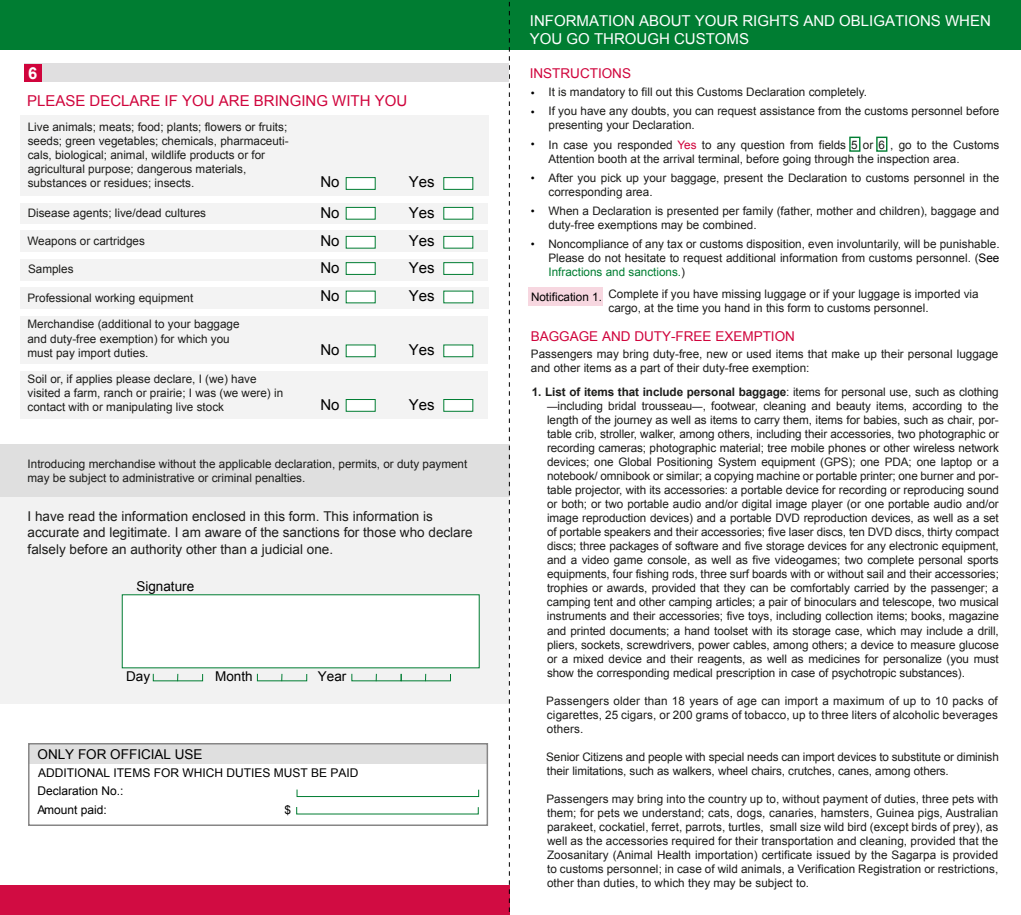
<style>
.page{position:relative;width:1021px;height:915px;background:#fff}
.page>*{position:absolute;margin:0;border:0;box-sizing:border-box;transform-origin:0 0}
.t1{font:700 16.5px "Arial";color:#fff}
.t2{font:15px/18px "Arial";color:#fff}
.t3{font:15px "Arial";color:#d0043c}
.t4{font:15px "Arial";color:#000}
.t5{font:13.5px/16.2px "Arial";color:#1d1d1b}
.t6{font:13.5px "Arial";color:#d0043c}
.t7{font:13.5px "Arial";color:#000}
.t8{font:12px/18.6px "Arial";color:#000}
.t9{font:11.7px/14.1px "Arial";color:#1d1d1b}
.t10{font:11.7px "Arial";color:#000}
.t11{font:11.25px/18.8px "Arial";color:#000}
.s1{color:#d0043c}
.s2{color:#000}
.s3{color:#007d32}
.s4{font-weight:700}
.s5{font-size:10.5px;color:#1e171b}
</style>
<div class="page">
<div style="left:528px;top:287px;width:75px;height:18px;background:#f7d7e0"></div>
<div style="left:0;top:0;width:1020px;height:49px;background:#007d32"></div>
<div style="left:20px;top:317px;width:468px;height:47px;background:#f3f3f3"></div>
<div style="left:20px;top:287px;width:468px;height:22px;background:#f3f3f3"></div>
<div style="left:20px;top:115px;width:468px;height:81px;background:#f3f3f3"></div>
<div style="left:20px;top:259px;width:468px;height:21px;background:#f3f3f3"></div>
<div style="left:20px;top:230px;width:468px;height:22px;background:#f3f3f3"></div>
<div style="left:0;top:493px;width:509px;height:210px;background:#f2f2f2"></div>
<div style="left:0;top:444px;width:509px;height:52px;background:#dfdfdf"></div>
<svg style="left:345px;top:177px;width:128px;height:13px"></svg>
<svg style="left:345px;top:235px;width:128px;height:14px"></svg>
<svg style="left:345px;top:262px;width:128px;height:13px"></svg>
<svg style="left:345px;top:290px;width:128px;height:13px"></svg>
<svg style="left:345px;top:344px;width:128px;height:13px"></svg>
<div style="left:20px;top:203px;width:468px;height:20px;background:#f3f3f3"></div>
<svg style="left:345px;top:206px;width:128px;height:14px"></svg>
<div style="left:20px;top:371px;width:468px;height:47px;background:#f3f3f3"></div>
<svg style="left:345px;top:399px;width:128px;height:13px"></svg>
<div style="left:29px;top:743px;width:458px;height:20px;background:#dfdfdf"></div>
<div style="left:28px;top:742px;width:460px;height:83px;border:2px solid #878686"></div>
<svg style="left:296px;top:789px;width:183px;height:25px"></svg>
<div style="left:0;top:884px;width:509px;height:30px;background:#d10c42"></div>
<svg style="left:121px;top:594px;width:359px;height:87px"></svg>
<svg style="left:509px;top:1px;width:1px;height:913px"></svg>
<div style="left:849px;top:137px;width:11px;height:15px;border:1px solid #007d32"></div>
<div style="left:876px;top:137px;width:11px;height:15px;border:1px solid #007d32"></div>
<div style="left:24px;top:63px;width:485px;height:19px;background:#e0dfe0"></div>
<div style="left:24px;top:64px;width:17px;height:17px;background:#d0043c"></div>
<h1 class="t1" style="left:28px;top:63px;width:11px">6</h1>
<p class="t3" style="left:27px;top:91px;width:382px">PLEASE DECLARE IF YOU ARE BRINGING WITH YOU</p>
<p class="t9" style="left:28px;top:120px;width:262px">Live animals; meats; food; plants; flowers or fruits; seeds; green vegetables; chemicals, pharmaceuti&shy;cals, biological; animal, wildlife products or for agricultural purpose; dangerous materials, substances or residues; insects.</p>
<p class="t9" style="left:28px;top:206px;width:180px">Disease agents; live/dead cultures</p>
<p class="t9" style="left:27px;top:234px;width:119px">Weapons or cartridges</p>
<p class="t9" style="left:28px;top:262px;width:47px">Samples</p>
<p class="t9" style="left:27px;top:291px;width:167px">Professional working equipment</p>
<p class="t9" style="left:27px;top:317px;width:214px">Merchandise (additional to your baggage and duty-free exemption) for which you must pay import duties.</p>
<p class="t9" style="left:28px;top:372px;width:257px">Soil or, if applies please declare, I (we) have visited a farm, ranch or prairie; I was (we were) in contact with or manipulating live stock</p>
<p class="t4" style="left:320px;top:172px;width:21px">No</p>
<p class="t4" style="left:409px;top:172px;width:27px">Yes</p>
<p class="t4" style="left:320px;top:203px;width:21px">No</p>
<p class="t4" style="left:409px;top:203px;width:27px">Yes</p>
<p class="t4" style="left:320px;top:231px;width:21px">No</p>
<p class="t4" style="left:409px;top:231px;width:27px">Yes</p>
<p class="t4" style="left:320px;top:257px;width:21px">No</p>
<p class="t4" style="left:409px;top:257px;width:27px">Yes</p>
<p class="t4" style="left:320px;top:286px;width:21px">No</p>
<p class="t4" style="left:409px;top:286px;width:27px">Yes</p>
<p class="t4" style="left:320px;top:340px;width:21px">No</p>
<p class="t4" style="left:409px;top:340px;width:27px">Yes</p>
<p class="t4" style="left:320px;top:394px;width:21px">No</p>
<p class="t4" style="left:409px;top:394px;width:27px">Yes</p>
<p class="t9" style="left:28px;top:456px;width:441px">Introducing merchandise without the applicable declaration, permits, or duty payment may be subject to administrative or criminal penalties.</p>
<p class="t5" style="left:28px;top:508px;width:446px">I have read the information enclosed in this form. This information is accurate and legitimate. I am aware of the sanctions for those who declare falsely before an authority other than a judicial one.</p>
<p class="t7" style="left:136px;top:577px;width:59px">Signature</p>
<p class="t7" style="left:126px;top:667px;width:26px">Day</p>
<p class="t7" style="left:215px;top:667px;width:39px">Month</p>
<p class="t7" style="left:318px;top:667px;width:30px">Year</p>
<p class="t7" style="left:38px;top:745px;width:167px">ONLY FOR OFFICIAL USE</p>
<p class="t8" style="left:38px;top:763px;width:322px">ADDITIONAL ITEMS FOR WHICH DUTIES MUST BE PAID<br>Declaration No.:<br>Amount paid:</p>
<p class="t8" style="left:284px;top:800px;width:8px">$</p>
<p class="t2" style="left:530px;top:11px;width:462px">INFORMATION ABOUT YOUR RIGHTS AND OBLIGATIONS WHEN<br>YOU GO THROUGH CUSTOMS</p>
<p class="t6" style="left:529px;top:65px;width:103px">INSTRUCTIONS</p>
<p class="t11" style="left:530px;top:84px;width:5px">• •</p>
<p class="t11" style="left:530px;top:135px;width:5px">•</p>
<p class="t11" style="left:530px;top:169px;width:5px">•</p>
<p class="t11" style="left:530px;top:202px;width:5px">•</p>
<p class="t11" style="left:531px;top:235px;width:5px">•</p>
<p class="t9" style="left:548px;top:83px;width:452px;line-height:19px">It is mandatory to fill out this Customs Declaration completely.<br>If you have any doubts, you can request assistance from the customs personnel before</p>
<p class="t9" style="left:548px;top:116px;width:452px;line-height:19px">presenting your Declaration.<br>In case you responded <span class="s1">Yes</span> to any question from fields 5 or 6 , go to the Customs</p>
<p class="t9" style="left:548px;top:149px;width:452px;line-height:19px">Attention booth at the arrival terminal, before going through the inspection area.<br>After you pick up your baggage, present the Declaration to customs personnel in the</p>
<p class="t9" style="left:548px;top:182px;width:452px;line-height:19px">corresponding area.<br>When a Declaration is presented per family (father, mother and children), baggage and</p>
<p class="t9" style="left:548px;top:215px;width:452px;line-height:19px">duty-free exemptions may be combined.<br>Noncompliance of any tax or customs disposition, even involuntarily, will be punishable.</p>
<p class="t9" style="left:548px;top:251px;width:452px">Please do not hesitate to request additional information from customs personnel. (<span class="s2">See<br></span><span class="s3">Infractions and sanctions.</span>)</p>
<p class="t9" style="left:608px;top:287px;width:372px">Complete if you have missing luggage or if your luggage is imported via cargo, at the time you hand in this form to customs personnel.</p>
<p class="t9" style="left:531px;top:347px;width:469px">Passengers may bring duty-free, new or used items that make up their personal luggage and other items as a part of their duty-free exemption:</p>
<p class="t10" style="left:531px;top:289px;width:72px">Notification 1.</p>
<p class="t6" style="left:530px;top:327px;width:266px">BAGGAGE AND DUTY-FREE EXEMPTION</p>
<p class="t9" style="left:547px;top:384px;width:453px;text-align:justify;text-indent:-15px"><span class="s4">1. List of items that include personal baggage</span>: items for personal use, such as clothing <span class="s5">—</span>including bridal trousseau<span class="s5">—</span>, footwear, cleaning and beauty items, according to the length of the journey as well as items to carry them, items for babies, such as chair, por&shy;table crib, stroller, walker, among others, including their accessories, two photographic or recording cameras; photographic material; tree mobile phones or other wireless network devices; one Global Positioning System equipment (GPS); one PDA; one laptop or a notebook/ omnibook or similar; a copying machine or portable printer; one burner and por&shy;table projector, with its accessories: a portable device for recording or reproducing sound or both; or two portable audio and/or digital image player (or one portable audio and/or image reproduction devices) and a portable DVD reproduction devices, as well as a set of portable speakers and their accessories; five laser discs, ten DVD discs, thirty compact discs; three packages of software and five storage devices for any electronic equipment, and a video game console, as well as five videogames; two complete personal sports equipments, four fishing rods, three surf boards with or without sail and their accessories; trophies or awards, provided that they can be comfortably carried by the passenger; a camping tent and other camping articles; a pair of binoculars and telescope, two musical instruments and their accessories; five toys, including collection items; books, magazine and printed documents; a hand toolset with its storage case, which may include a drill, pliers, sockets, screwdrivers, power cables, among others; a device to measure glucose or a mixed device and their reagents, as well as medicines for personalize (you must show the corresponding medical prescription in case of psychotropic substances).</p>
<p class="t9" style="left:546px;top:693px;width:453px;text-align:justify">Passengers older than 18 years of age can import a maximum of up to 10 packs of cigarettes, 25 cigars, or 200 grams of tobacco, up to three liters of alcoholic beverages others.</p>
<p class="t9" style="left:546px;top:749px;width:454px">Senior Citizens and people with special needs can import devices to substitute or diminish their limitations, such as walkers, wheel chairs, crutches, canes, among others.</p>
<p class="t9" style="left:546px;top:791px;width:453px;text-align:justify">Passengers may bring into the country up to, without payment of duties, three pets with them; for pets we understand; cats, dogs, canaries, hamsters, Guinea pigs, Australian parakeet, cockatiel, ferret, parrots, turtles, small size wild bird (except birds of prey), as well as the accessories required for their transportation and cleaning, provided that the Zoosanitary (Animal Health importation) certificate issued by the Sagarpa is provided to customs personnel; in case of wild animals, a Verification Registration or restrictions, other than duties, to which they may be subject to.</p>
</div>
